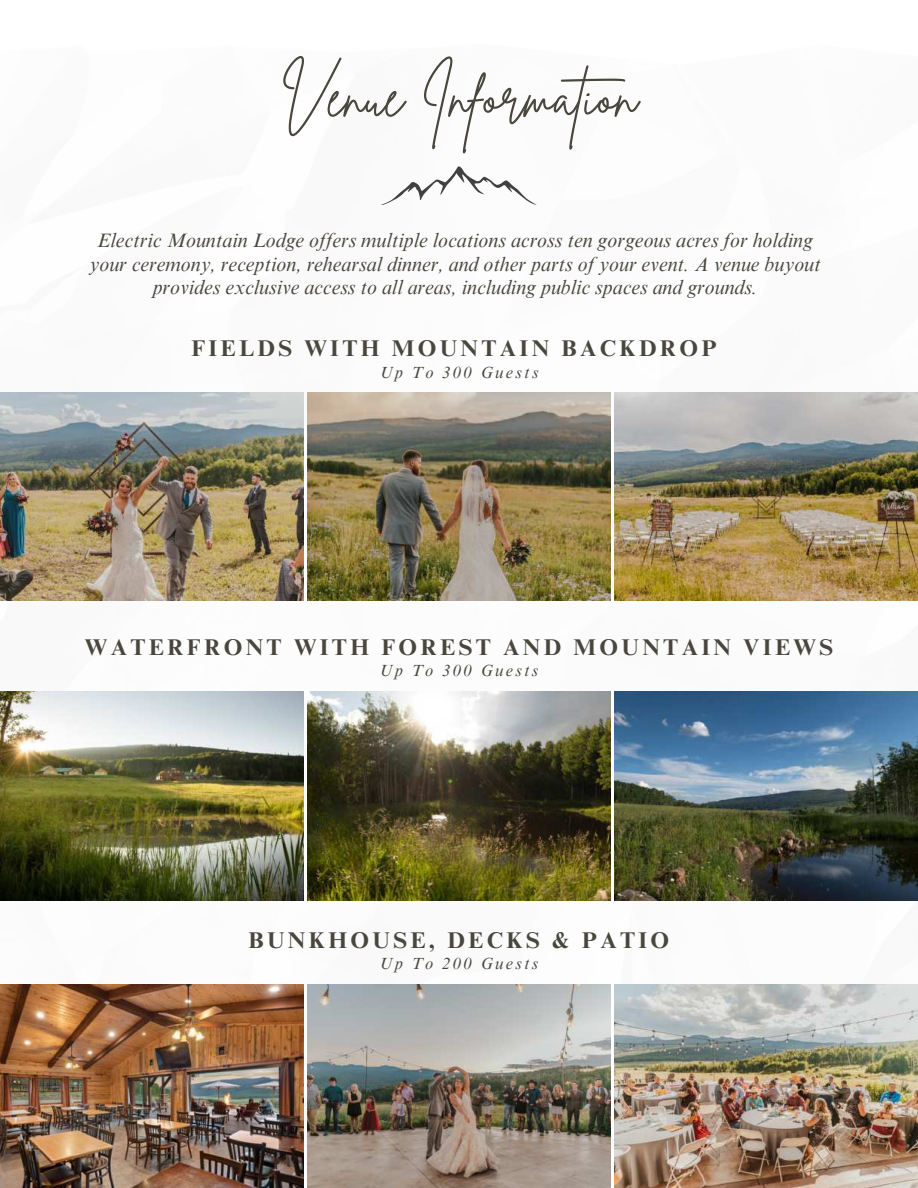
<style>
.page{position:relative;width:918px;height:1188px;background:#fff}
.page>*{position:absolute;margin:0;border:0;box-sizing:border-box;transform-origin:0 0}
.t1{font:57.3px "Brittany Signature";color:#49463e}
.t2{font:700 22.8px "Times NRMT Pro";letter-spacing:.145em;color:#49463e}
.t3{font:italic 19.8px/23.7px "Times NRMT Pro";color:#49463e;text-align:center}
.t4{font:italic 16.5px "Times NRMT Pro";letter-spacing:.145em;color:#49463e}
</style>
<div class="page">
<svg style="left:381px;top:166px;width:156px;height:39px"></svg>
<img style="left:0;top:392px;width:304px;height:208px">
<img style="left:307px;top:392px;width:304px;height:208px">
<img style="left:614px;top:392px;width:304px;height:208px">
<img style="left:0;top:692px;width:304px;height:208px">
<img style="left:614px;top:692px;width:304px;height:208px">
<img style="left:307px;top:692px;width:304px;height:208px">
<img style="left:0;top:985px;width:304px;height:203px">
<img style="left:614px;top:985px;width:304px;height:203px">
<img style="left:307px;top:985px;width:304px;height:203px">
<h1 class="t1" style="left:280px;top:60px;width:362px">Venue Information</h1>
<p class="t3" style="left:90px;top:230px;width:733px">Electric Mountain Lodge offers multiple locations across ten gorgeous acres for holding your ceremony, reception, rehearsal dinner, and other parts of your event. A venue buyout provides exclusive access to all areas, including public spaces and grounds.</p>
<p class="t2" style="left:191px;top:334px;width:527px">FIELDS WITH MOUNTAIN BACKDROP</p>
<p class="t4" style="left:380px;top:362px;width:160px">Up To 300 Guests</p>
<p class="t2" style="left:85px;top:633px;width:750px">WATERFRONT WITH FOREST AND MOUNTAIN VIEWS</p>
<p class="t4" style="left:380px;top:661px;width:160px">Up To 300 Guests</p>
<p class="t2" style="left:249px;top:926px;width:422px">BUNKHOUSE, DECKS &amp; PATIO</p>
<p class="t4" style="left:380px;top:954px;width:160px">Up To 200 Guests</p>
</div>
